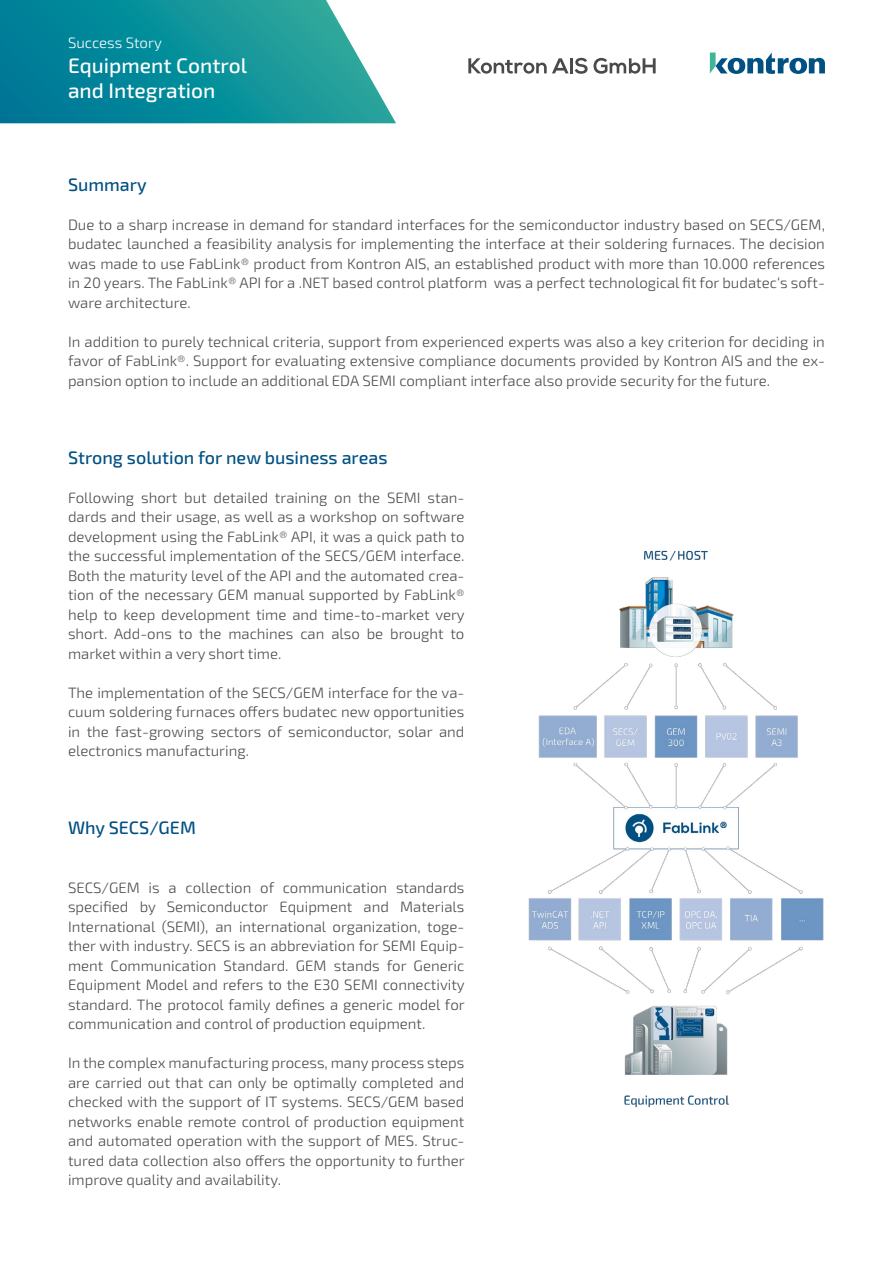
<style>
.page{position:relative;width:893px;height:1263px;background:#fff}
.page>*{position:absolute;margin:0;border:0;box-sizing:border-box;transform-origin:0 0}
.t1{font:500 21px/25.2px "Sn T";color:#fff}
.t2{font:500 18px "Sn T";color:#005083}
.t3{font:300 15px/19.5px "Sn T";color:#4a4a49;text-align:justify}
.t4{font:300 15px "Sn T";color:#fff}
</style>
<div class="page">
<svg style="left:0;top:0;width:396px;height:123px;background:#1f97a1"></svg>
<svg style="left:710px;top:53px;width:115px;height:21px"></svg>
<svg style="left:468px;top:58px;width:188px;height:16px"></svg>
<img style="left:528px;top:550px;width:296px;height:558px">
<p class="t4" style="left:68px;top:34px;width:95px">Success Story</p>
<h1 class="t1" style="left:68px;top:54px;width:181px">Equipment Control and Integration</h1>
<p class="t2" style="left:68px;top:174px;width:80px">Summary</p>
<p class="t3" style="left:68px;top:215px;width:758px">Due to a sharp increase in demand for standard interfaces for the semiconductor industry based on SECS/GEM, budatec launched a feasibility analysis for implementing the interface at their soldering furnaces. The decision was made to use FabLink® product from Kontron AIS, an established product with more than 10.000 references in 20 years. The FabLink® API for a .NET based control platform was a perfect technological fit for budatec‘s soft&shy;ware architecture.</p>
<p class="t3" style="left:68px;top:332px;width:758px">In addition to purely technical criteria, support from experienced experts was also a key criterion for deciding in favor of FabLink®. Support for evaluating extensive compliance documents provided by Kontron AIS and the ex&shy;pansion option to include an additional EDA SEMI compliant interface also provide security for the future.</p>
<p class="t2" style="left:68px;top:447px;width:321px">Strong solution for new business areas</p>
<p class="t3" style="left:68px;top:488px;width:398px">Following short but detailed training on the SEMI stan&shy;dards and their usage, as well as a workshop on software development using the FabLink® API, it was a quick path to the successful implementation of the SECS/GEM interface.<br>Both the maturity level of the API and the automated crea&shy;tion of the necessary GEM manual supported by FabLink® help to keep development time and time-to-market very short. Add-ons to the machines can also be brought to market within a very short time.</p>
<p class="t3" style="left:68px;top:683px;width:398px">The implementation of the SECS/GEM interface for the va&shy;cuum soldering furnaces offers budatec new opportunities in the fast-growing sectors of semiconductor, solar and electronics manufacturing.</p>
<p class="t2" style="left:68px;top:817px;width:129px">Why SECS/GEM</p>
<p class="t3" style="left:68px;top:878px;width:398px">SECS/GEM is a collection of communication standards specified by Semiconductor Equipment and Materials International (SEMI), an international organization, toge&shy;ther with industry. SECS is an abbreviation for SEMI Equip&shy;ment Communication Standard. GEM stands for Generic Equipment Model and refers to the E30 SEMI connectivity standard. The protocol family defines a generic model for communication and control of production equipment.</p>
<p class="t3" style="left:68px;top:1053px;width:398px">In the complex manufacturing process, many process steps are carried out that can only be optimally completed and checked with the support of IT systems. SECS/GEM based networks enable remote control of production equipment and automated operation with the support of MES. Struc&shy;tured data collection also offers the opportunity to further improve quality and availability.</p>
</div>
